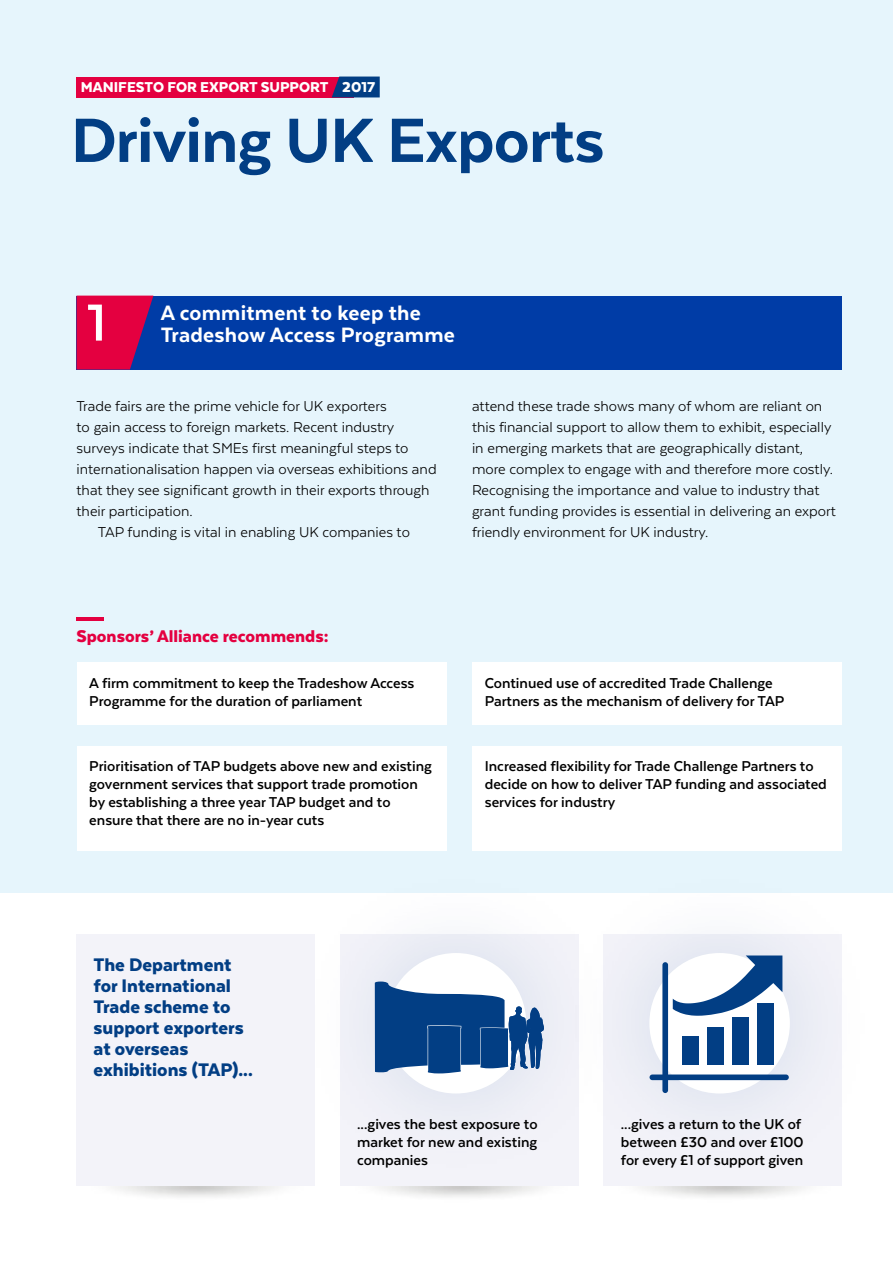
<style>
.page{position:relative;width:893px;height:1263px;background:#fff}
.page>*{position:absolute;margin:0;border:0;box-sizing:border-box;transform-origin:0 0}
.t1{font:800 72px "Texta";letter-spacing:-.01em;color:#023e84}
.t2{font:700 60px "Texta";color:#fff}
.t3{font:800 24px/22.5px "Texta";letter-spacing:.01em;color:#fff}
.t4{font:900 21px/21px "Texta";color:#023e84}
.t5{font:900 19.5px "Texta";color:#e40040}
.t6{font:16.5px/20.9px "Texta";color:#000}
.t7{font:700 16.5px/18px "Texta";color:#000}
.t8{font:900 16.5px "Texta";color:#fff}
</style>
<div class="page">
<div style="left:0;top:0;width:893px;height:893px;background:#e6f5fc"></div>
<div style="left:295px;top:862px;width:322px;height:322px;background:#023e84;opacity:.15"></div>
<div style="left:386px;top:953px;width:140px;height:140px;background:#fff;border-radius:50%"></div>
<div style="left:558px;top:862px;width:323px;height:322px;background:#023e84;opacity:.15"></div>
<div style="left:649px;top:953px;width:141px;height:140px;background:#fff;border-radius:50%"></div>
<div style="left:77px;top:934px;width:238px;height:252px;background:#f3f3f9"></div>
<div style="left:77px;top:77px;width:277px;height:20px;background:#e40040"></div>
<svg style="left:332px;top:77px;width:48px;height:20px"></svg>
<div style="left:77px;top:296px;width:765px;height:73px;background:#003ca6"></div>
<svg style="left:77px;top:296px;width:76px;height:73px;background:#c2084f"></svg>
<svg style="left:374px;top:981px;width:170px;height:92px"></svg>
<div style="left:662px;top:962px;width:6px;height:131px;background:#023e84;border-radius:3px"></div>
<div style="left:649px;top:1074px;width:140px;height:6px;background:#023e84;border-radius:3px"></div>
<div style="left:682px;top:1036px;width:17px;height:28px;background:#023e84"></div>
<div style="left:707px;top:1027px;width:17px;height:37px;background:#023e84"></div>
<div style="left:732px;top:1017px;width:17px;height:47px;background:#023e84"></div>
<div style="left:757px;top:1003px;width:17px;height:61px;background:#023e84"></div>
<svg style="left:673px;top:955px;width:109px;height:61px"></svg>
<div style="left:472px;top:746px;width:370px;height:105px;background:#fff"></div>
<div style="left:472px;top:662px;width:370px;height:63px;background:#fff"></div>
<div style="left:77px;top:746px;width:369px;height:105px;background:#fff"></div>
<div style="left:77px;top:662px;width:369px;height:63px;background:#fff"></div>
<hr style="left:77px;top:617px;width:27px;height:4px;background:#e40040">
<p class="t8" style="left:81px;top:78px;width:296px">MANIFESTO FOR EXPORT SUPPORT 2017</p>
<h1 class="t1" style="left:71px;top:103px;width:535px">Driving UK Exports</h1>
<h2 class="t2" style="left:87px;top:292px;width:20px">1</h2>
<h3 class="t3" style="left:161px;top:301px;width:296px">A commitment to keep the<br>Tradeshow Access Programme</h3>
<p class="t6" style="left:77px;top:396px;width:312px">Trade fairs are the prime vehicle for UK exporters</p>
<p class="t6" style="left:77px;top:417px;width:319px">to gain access to foreign markets. Recent industry</p>
<p class="t6" style="left:77px;top:438px;width:334px">surveys indicate that SMEs first meaningful steps to</p>
<p class="t6" style="left:77px;top:459px;width:362px">internationalisation happen via overseas exhibitions and</p>
<p class="t6" style="left:77px;top:479px;width:355px">that they see significant growth in their exports through</p>
<p class="t6" style="left:77px;top:500px;width:118px">their participation.</p>
<p class="t6" style="left:98px;top:521px;width:314px">TAP funding is vital in enabling UK companies to</p>
<p class="t6" style="left:472px;top:396px;width:365px">attend these trade shows many of whom are reliant on this financial support to allow them to exhibit, especially in emerging markets that are geographically distant, more complex to engage with and therefore more costly.<br>Recognising the importance and value to industry that grant funding provides is essential in delivering an export friendly environment for UK industry.</p>
<p class="t5" style="left:77px;top:625px;width:254px">Sponsors’ Alliance recommends:</p>
<p class="t7" style="left:89px;top:673px;width:327px">A firm commitment to keep the Tradeshow Access<br>Programme for the duration of parliament</p>
<p class="t7" style="left:89px;top:757px;width:344px">Prioritisation of TAP budgets above new and existing government services that support trade promotion by establishing a three year TAP budget and to ensure that there are no in-year cuts</p>
<p class="t7" style="left:485px;top:673px;width:301px">Continued use of accredited Trade Challenge<br>Partners as the mechanism of delivery for TAP</p>
<p class="t7" style="left:485px;top:757px;width:344px">Increased flexibility for Trade Challenge Partners to decide on how to deliver TAP funding and associated services for industry</p>
<p class="t4" style="left:94px;top:954px;width:161px">The Department for International<br>Trade scheme to support exporters at overseas exhibitions (TAP)...</p>
<p class="t7" style="left:357px;top:1115px;width:182px;text-align:justify">...gives the best exposure to market for new and existing companies</p>
<p class="t7" style="left:621px;top:1115px;width:184px">...gives a return to the UK of between £30 and over £100 for every £1 of support given</p>
</div>
